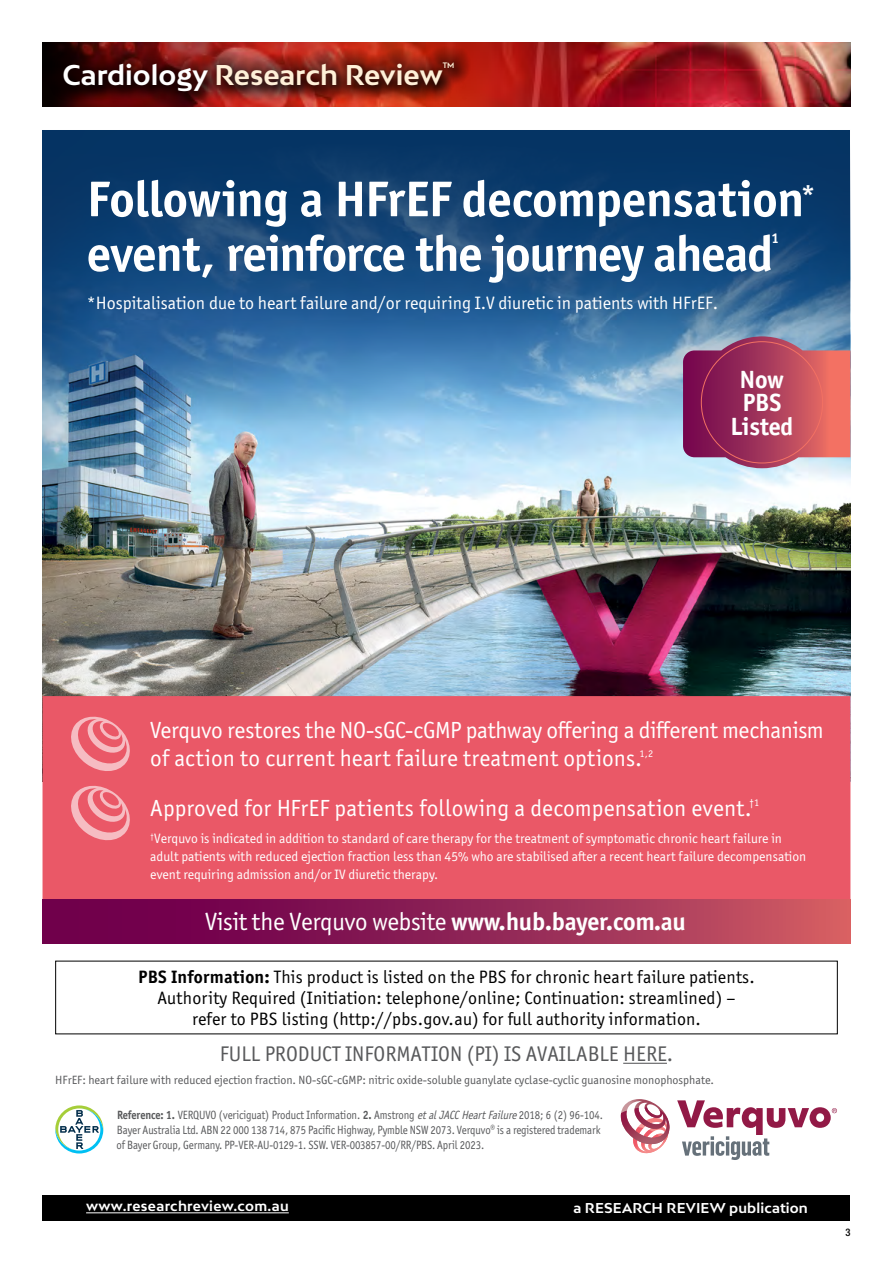
<style>
.page{position:relative;width:893px;height:1263px;background:#fff}
.page>*{position:absolute;margin:0;border:0;box-sizing:border-box;transform-origin:0 0}
.t1{font:700 50.4px/54.6px "Officina Sans ITC Pro";letter-spacing:-.01em;color:#fff}
.t2{font:700 27px "Bw Mitga";color:#fff0d8}
.t3{font:25.05px "Officina Sans ITC Pro";letter-spacing:-.01em;color:#fff}
.t4{font:700 25.05px/23.4px "Officina Sans ITC Pro";letter-spacing:-.01em;color:#fff;text-align:center}
.t5{font:23.4px/28px "Officina Sans ITC Pro";color:#fff}
.t6{font:21.3px "Officina Sans ITC Pro";color:#58595b}
.t7{font:700 21px "Bw Mitga";letter-spacing:-.005em;color:#fff}
.t8{font:18px/21px "Officina Sans ITC Pro";letter-spacing:.01em;color:#000;text-align:center}
.t9{font:18px "Officina Sans ITC Pro";color:#fff}
.t10{font:700 14.25px "Officina Sans ITC Pro";color:#fff}
.t11{font:13.65px/18px "Officina Sans ITC Pro";color:#fff}
.t12{font:700 13.5px "Bw Mitga";letter-spacing:.01em;color:#fff}
.t13{font:12px/15px "Officina Sans ITC Pro";letter-spacing:-.01em;color:#58595b;scale:.9 1}
.t14{font:12px "Officina Sans ITC Pro";letter-spacing:-.01em;color:#58595b}
.t15{font:500 condensed 10.5px "Helvetica Neue LT Pro";color:#000}
.t16{font:10.2px "Officina Sans ITC Pro";color:#fff}
.t17{font:700 7.5px "Bw Mitga";color:#fff0d8;scale:.95 1}
.t18{font:700 4.5px "Bw Mitga";color:#e6edf3}
.s1{color:#fff}
.s2{color:#ccdae7}
.s3{font-weight:700}
.s4{font-style:italic}
</style>
<div class="page">
<div style="left:43px;top:1195px;width:807px;height:25px;background:#000"></div>
<hr style="left:86px;top:1212px;width:203px;height:1px;background:#fff">
<img style="left:42px;top:43px;width:808px;height:63px">
<svg style="left:47px;top:46px;width:424px;height:61px;background:#6d1911"></svg>
<img style="left:43px;top:130px;width:807px;height:566px">
<svg style="left:620px;top:1099px;width:217px;height:61px"></svg>
<svg style="left:55px;top:1105px;width:48px;height:48px"></svg>
<svg style="left:683px;top:336px;width:167px;height:132px;background:#ac4e6b"></svg>
<div style="left:43px;top:696px;width:807px;height:204px;background:#ea5867"></div>
<svg style="left:71px;top:716px;width:59px;height:55px"></svg>
<svg style="left:71px;top:785px;width:59px;height:56px"></svg>
<svg style="left:43px;top:900px;width:807px;height:43px;background:#912254"></svg>
<svg style="left:623px;top:1062px;width:44px;height:2px"></svg>
<div style="left:452px;top:913px;width:233px;height:21px;background:linear-gradient(to right,#8a2155,#b1435f)"></div>
<h2 class="t2" style="left:63px;top:57px;width:382px"><span class="s1">Cardiology</span> Research Review</h2>
<p class="t17" style="left:443px;top:61px;width:14px">TM</p>
<h3 class="t7" style="left:64px;top:61px;width:385px">Title of Publication <span class="s2">Research Review</span></h3>
<p class="t18" style="left:447px;top:64px;width:9px">TM</p>
<h1 class="t1" style="left:87px;top:171px;width:730px">Following a HFrEF decompensation<sup>* </sup>event, reinforce the journey ahead</h1>
<p class="t10" style="left:772px;top:230px;width:9px">1</p>
<h3 class="t9" style="left:87px;top:293px;width:633px">*Hospitalisation due to heart failure and/or requiring I.V diuretic in patients with HFrEF.</h3>
<h3 class="t4" style="left:730px;top:367px;width:65px">Now<br>PBS<br>Listed</h3>
<h3 class="t5" style="left:150px;top:716px;width:675px">Verquvo restores the NO-sGC-cGMP pathway offering a different mechanism of action to current heart failure treatment options.</h3>
<p class="t16" style="left:639px;top:747px;width:15px">1,2</p>
<h3 class="t5" style="left:150px;top:794px;width:603px">Approved for HFrEF patients following a decompensation event.</h3>
<p class="t16" style="left:749px;top:797px;width:12px">†1</p>
<p class="t11" style="left:150px;top:829px;width:657px"><sup>†</sup>Verquvo is indicated in addition to standard of care therapy for the treatment of symptomatic chronic heart failure in adult patients with reduced ejection fraction less than 45% who are stabilised after a recent heart failure decompensation event requiring admission and/or IV diuretic therapy.</p>
<h3 class="t3" style="left:205px;top:907px;width:482px">Visit the Verquvo website <span class="s3">www.hub.bayer.com.au</span></h3>
<p class="t8" style="left:138px;top:966px;width:618px"><span class="s3">PBS Information:</span> This product is listed on the PBS for chronic heart failure patients.<br>Authority Required (Initiation: telephone/online; Continuation: streamlined) – refer to PBS listing (http://pbs.gov.au) for full authority information.</p>
<h3 class="t6" style="left:220px;top:1041px;width:455px">FULL PRODUCT INFORMATION (PI) IS AVAILABLE HERE.</h3>
<p class="t14" style="left:55px;top:1072px;width:660px">HFrEF: heart failure with reduced ejection fraction. NO-sGC-cGMP: nitric oxide-soluble guanylate cyclase-cyclic guanosine monophosphate.</p>
<p class="t13" style="left:117px;top:1107px;width:542px"><span class="s3">Reference: 1.</span> VERQUVO (vericiguat) Product Information. <span class="s3">2.</span> Amstrong <span class="s4">etalJACCHeartFailure</span>2018; 6 (2) 96-104.<br>Bayer Australia Ltd. ABN 22 000 138 714, 875 Pacific Highway, Pymble NSW 2073. Verquvo® is a registered trademark of Bayer Group, Germany. PP-VER-AU-0129-1. SSW. VER-003857-00/RR/PBS. April 2023.</p>
<p class="t12" style="left:86px;top:1197px;width:204px">www.researchreview.com.au</p>
<p class="t12" style="left:574px;top:1199px;width:236px">a RESEARCH REVIEW publication</p>
<p class="t15" style="left:845px;top:1226px;width:7px">3</p>
</div>
